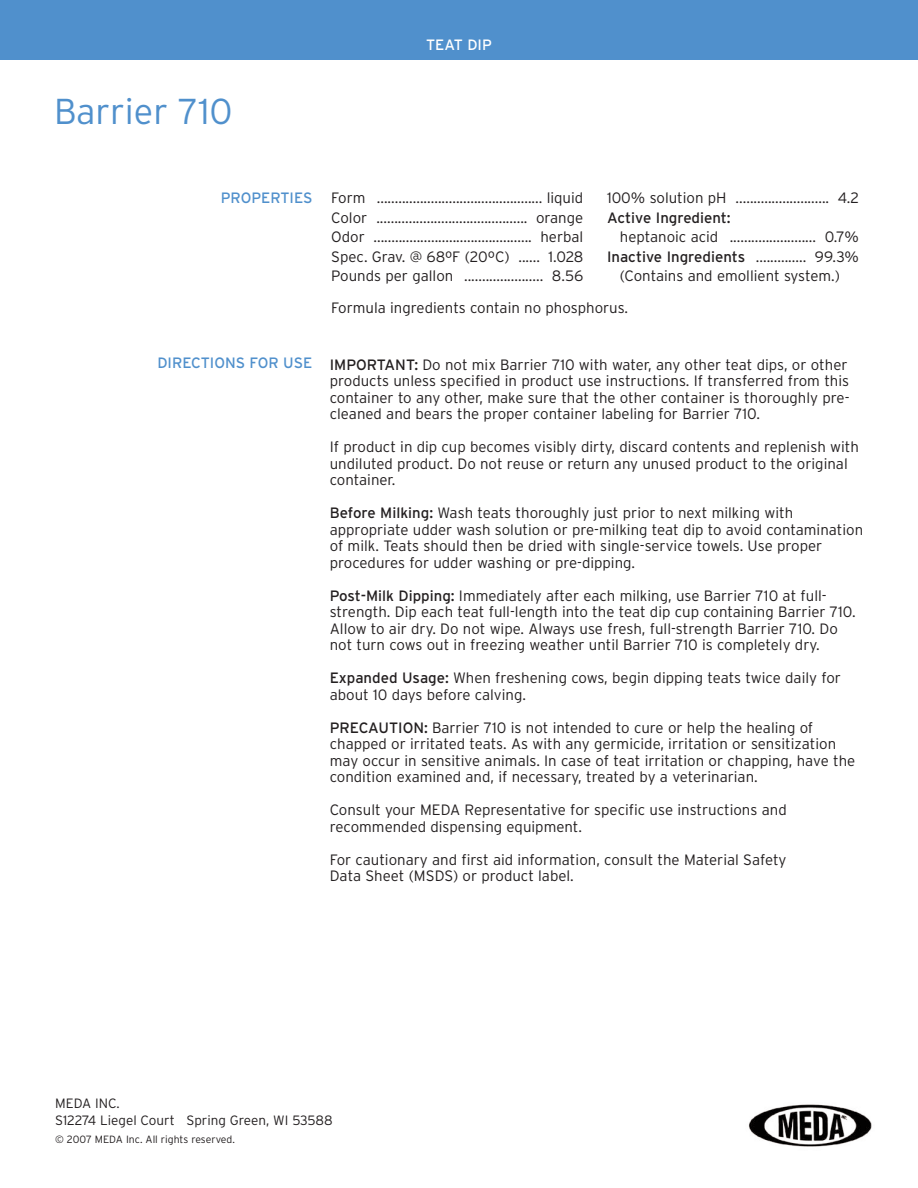
<style>
.page{position:relative;width:918px;height:1188px;background:#fff}
.page>*{position:absolute;margin:0;border:0;box-sizing:border-box;transform-origin:0 0}
.t1{font:300 36px "Interstate";color:#5090cc}
.t2{font:300 15px/16.5px "Interstate";color:#231f20}
.t3{font:15px "Interstate";color:#231f20}
.t4{font:15px "Interstate";color:#5090cc}
.t5{font:15px "Interstate";color:#fff}
.t6{font:300 13.5px/16.5px "Interstate";color:#231f20}
.t7{font:300 10.5px "Interstate";color:#231f20}
.s1{font-weight:300}
.s2{font-weight:400;color:#5090cc}
.s3{font-weight:400}
</style>
<div class="page">
<div style="left:0;top:0;width:918px;height:59px;background:#5090cc"></div>
<img style="left:748px;top:1104px;width:124px;height:43px">
<h1 class="t1" style="left:54px;top:90px;width:180px">Barrier 710</h1>
<p class="t5" style="left:426px;top:36px;width:67px">TEAT DIP</p>
<p class="t4" style="left:221px;top:189px;width:93px">PROPERTIES</p>
<p class="t2" style="left:331px;top:188px;width:254px;line-height:19.5px;text-align:justify">Form .............................................. liquid Color .......................................... orange Odor ............................................ herbal Spec. Grav. @ 68ºF (20ºC) ...... 1.028<br>Pounds per gallon ...................... 8.56</p>
<p class="t2" style="left:607px;top:190px;width:254px">100% solution pH .......................... 4.2</p>
<p class="t3" style="left:607px;top:209px;width:125px">Active Ingredient:</p>
<p class="t2" style="left:620px;top:229px;width:241px">heptanoic acid ........................ 0.7%</p>
<p class="t3" style="left:607px;top:248px;width:254px">Inactive Ingredients <span class="s1">.............. 99.3%</span></p>
<p class="t2" style="left:620px;top:268px;width:222px">(Contains and emollient system.)</p>
<p class="t2" style="left:331px;top:300px;width:298px">Formula ingredients contain no phosphorus.</p>
<p class="t2" style="left:330px;top:356px;width:521px;text-indent:-172px"><span class="s2">DIRECTIONS FOR USE</span> <span class="s3">IMPORTANT:</span> Do not mix Barrier 710 with water, any other teat dips, or other products unless specified in product use instructions. If transferred from this container to any other, make sure that the other container is thoroughly pre&shy;cleaned and bears the proper container labeling for Barrier 710.</p>
<p class="t2" style="left:330px;top:439px;width:531px">If product in dip cup becomes visibly dirty, discard contents and replenish with undiluted product. Do not reuse or return any unused product to the original container.</p>
<p class="t2" style="left:330px;top:505px;width:535px"><span class="s3">Before Milking:</span> Wash teats thoroughly just prior to next milking with appropriate udder wash solution or pre-milking teat dip to avoid contamination of milk. Teats should then be dried with single-service towels. Use proper procedures for udder washing or pre-dipping.</p>
<p class="t2" style="left:330px;top:587px;width:528px"><span class="s3">Post-Milk Dipping:</span> Immediately after each milking, use Barrier 710 at full&shy;strength. Dip each teat full-length into the teat dip cup containing Barrier 710.<br>Allow to air dry. Do not wipe. Always use fresh, full-strength Barrier 710. Do not turn cows out in freezing weather until Barrier 710 is completely dry.</p>
<p class="t2" style="left:330px;top:670px;width:513px"><span class="s3">Expanded Usage:</span> When freshening cows, begin dipping teats twice daily for about 10 days before calving.</p>
<p class="t2" style="left:330px;top:719px;width:527px"><span class="s3">PRECAUTION:</span> Barrier 710 is not intended to cure or help the healing of chapped or irritated teats. As with any germicide, irritation or sensitization may occur in sensitive animals. In case of teat irritation or chapping, have the condition examined and, if necessary, treated by a veterinarian.</p>
<p class="t2" style="left:330px;top:802px;width:458px">Consult your MEDA Representative for specific use instructions and recommended dispensing equipment.</p>
<p class="t2" style="left:330px;top:851px;width:458px">For cautionary and first aid information, consult the Material Safety<br>Data Sheet (MSDS) or product label.</p>
<p class="t6" style="left:55px;top:1095px;width:279px">MEDA INC.<br>S12274 Liegel Court Spring Green, WI 53588</p>
<p class="t7" style="left:55px;top:1133px;width:181px">© 2007 MEDA Inc. All rights reserved.</p>
</div>
